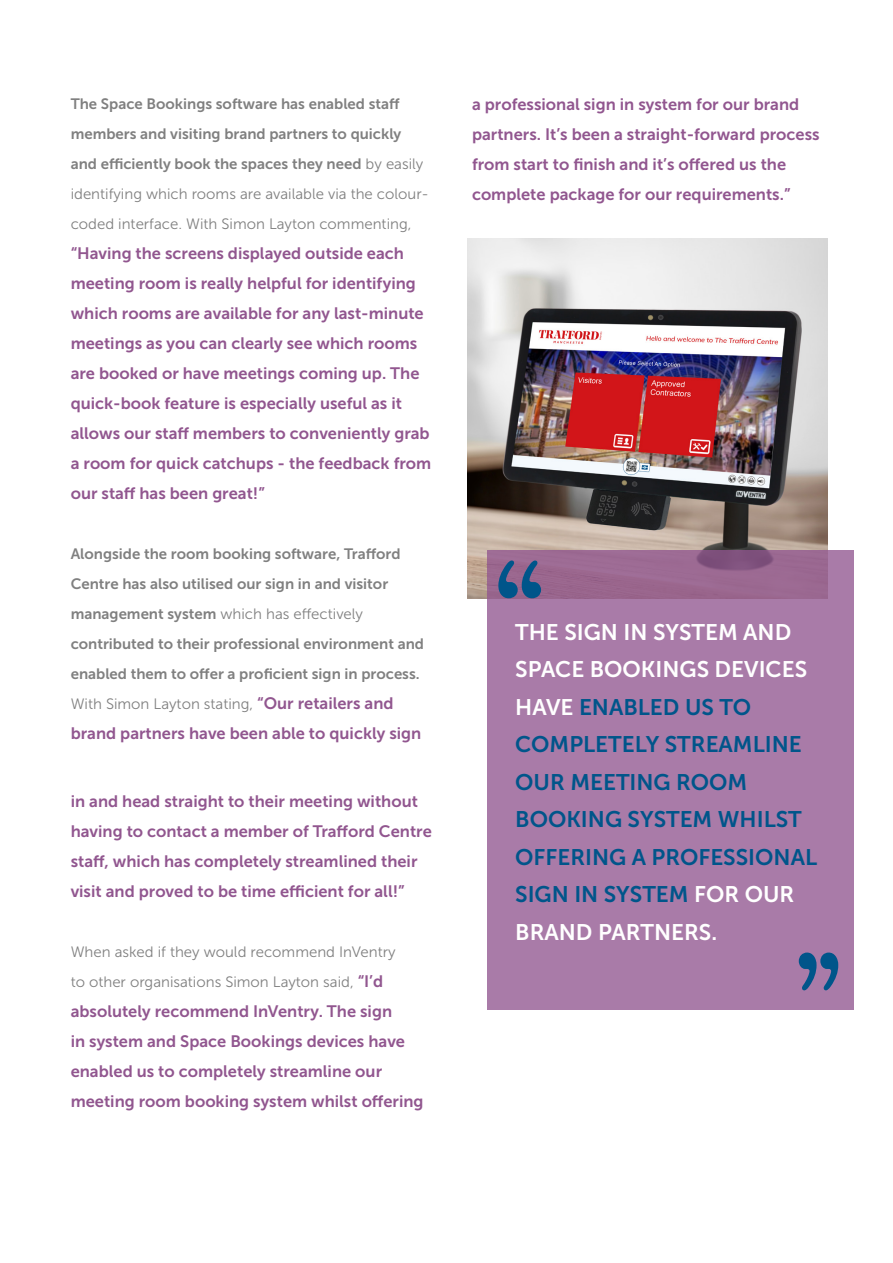
<style>
.page{position:relative;width:893px;height:1263px;background:#fff}
.page>*{position:absolute;margin:0;border:0;box-sizing:border-box;transform-origin:0 0}
.t1{font:22.5px/37.5px "Museo Sans 700";color:#00558a}
.t2{font:16.5px/30px "Museo Sans 700";color:#91568f}
.t3{font:15px/30px "Museo Sans 700";color:#808080}
.t4{font:15px/30px "Museo Sans 300";color:#808080}
.s1{font-family:"Museo Sans 300"}
.s2{font-size:16.5px;color:#91568f}
.s3{font-family:"Museo Sans 700";font-size:16.5px;color:#91568f}
.s4{color:#fff}
</style>
<div class="page">
<img style="left:468px;top:238px;width:359px;height:360px">
<svg style="left:487px;top:551px;width:366px;height:459px;background:#a779a5"></svg>
<svg style="left:498px;top:560px;width:43px;height:38px;background:#4d5d8c"></svg>
<svg style="left:799px;top:952px;width:39px;height:38px"></svg>
<p class="t3" style="left:71px;top:89px;width:360px">The Space Bookings software has enabled staff members and visiting brand partners to quickly and efficiently book the spaces they need <span class="s1">by easily identifying which rooms are available via the colour&shy;coded interface. With Simon Layton commenting,</span></p>
<p class="t2" style="left:71px;top:239px;width:362px">“Having the screens displayed outside each meeting room is really helpful for identifying which rooms are available for any last-minute meetings as you can clearly see which rooms are booked or have meetings coming up. The quick-book feature is especially useful as it allows our staff members to conveniently grab a room for quick catchups - the feedback from our staff has been great!”</p>
<p class="t3" style="left:71px;top:539px;width:355px">Alongside the room booking software, Trafford Centre has also utilised our sign in and visitor management system <span class="s1">which has effectively </span>contributed to their professional environment and enabled them to offer a proficient sign in process.<br><span class="s1">With Simon Layton stating,</span> <span class="s2">“Our retailers and</span></p>
<p class="t2" style="left:71px;top:719px;width:352px">brand partners have been able to quickly sign</p>
<p class="t2" style="left:71px;top:786px;width:363px">in and head straight to their meeting without having to contact a member of Trafford Centre staff, which has completely streamlined their visit and proved to be time efficient for all!”</p>
<p class="t4" style="left:71px;top:937px;width:326px">When asked if they would recommend InVentry to other organisations Simon Layton said, <span class="s3">“I’d</span></p>
<p class="t2" style="left:71px;top:996px;width:354px">absolutely recommend InVentry. The sign<br>in system and Space Bookings devices have enabled us to completely streamline our meeting room booking system whilst offering</p>
<p class="t2" style="left:472px;top:90px;width:349px">a professional sign in system for our brand partners. It’s been a straight-forward process from start to finish and it’s offered us the complete package for our requirements.”</p>
<p class="t1" style="left:515px;top:613px;width:303px"><span class="s4">THE SIGN IN SYSTEM AND<br>SPACE BOOKINGS DEVICES<br>HAVE</span> ENABLED US TO<br>COMPLETELY STREAMLINE<br>OUR MEETING ROOM<br>BOOKING SYSTEM WHILST<br>OFFERING A PROFESSIONAL<br>SIGN IN SYSTEM <span class="s4">FOR OUR<br>BRAND PARTNERS.</span></p>
</div>
